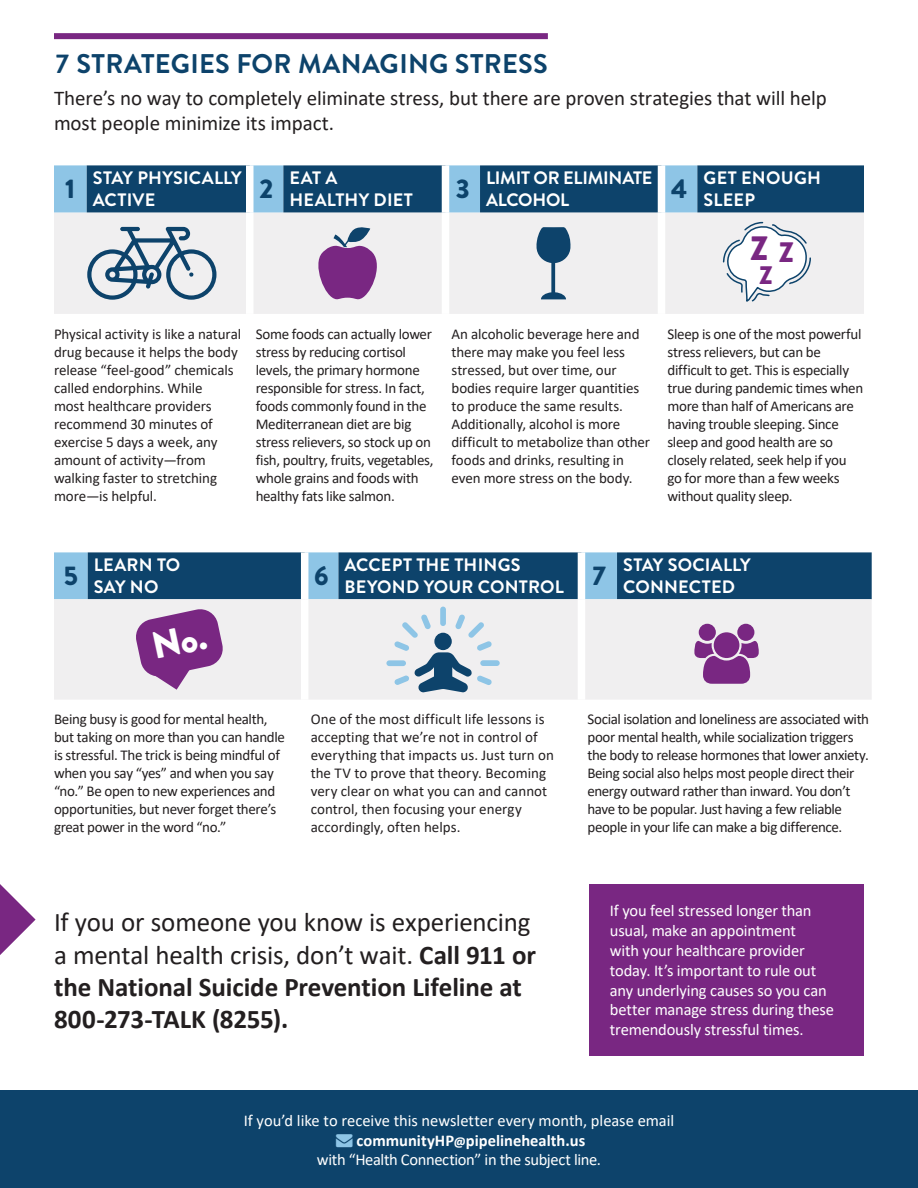
<style>
.page{position:relative;width:918px;height:1188px;background:#fff}
.page>*{position:absolute;margin:0;border:0;box-sizing:border-box;transform-origin:0 0}
.t1{font:900 33.75px "Brandon Grotesque";color:#792782}
.t2{font:900 28.2px "Brandon Grotesque";color:#792782}
.t3{font:700 27px/32.4px "Calibri";letter-spacing:-.005em;color:#231f20}
.t4{font:700 27px "Brandon Grotesque";letter-spacing:.01em;color:#0d436b}
.t5{font:900 27px "Brandon Grotesque";color:#0d436b}
.t6{font:900 25.35px "Brandon Grotesque";color:#792782}
.t7{font:21px/25.2px "Calibri";letter-spacing:-.01em;color:#231f20}
.t8{font:700 18px/21.6px "Brandon Grotesque";letter-spacing:.01em;color:#fff}
.t9{font:700 18px/21.6px "Brandon Grotesque";letter-spacing:-.015em;color:#fff}
.t10{font:16.5px/19.8px "Calibri";letter-spacing:-.01em;color:#fff}
.t11{font:15px/18px "Calibri";letter-spacing:-.02em;color:#231f20}
.t12{font:15px/18px "Calibri";letter-spacing:.005em;color:#231f20}
.s1{font-weight:400}
.s2{color:#8ec5e6}
.s3{font-weight:700}
.s4{font-weight:700;font-size:13.5px}
</style>
<div class="page">
<div style="left:590px;top:884px;width:274px;height:171px;background:#792782"></div>
<div style="left:54px;top:33px;width:494px;height:6px;background:#792782"></div>
<div style="left:0;top:1091px;width:918px;height:97px;background:#0d436b"></div>
<svg style="left:54px;top:165px;width:810px;height:48px;background:#265b81"></svg>
<div style="left:54px;top:213px;width:810px;height:101px;background:#f0eff0"></div>
<div style="left:246px;top:165px;width:8px;height:48px;background:#fff"></div>
<div style="left:442px;top:165px;width:7px;height:48px;background:#fff"></div>
<div style="left:658px;top:165px;width:7px;height:48px;background:#fff"></div>
<div style="left:246px;top:213px;width:8px;height:101px;background:#fff"></div>
<div style="left:442px;top:213px;width:7px;height:101px;background:#fff"></div>
<div style="left:658px;top:213px;width:7px;height:101px;background:#fff"></div>
<svg style="left:87px;top:227px;width:129px;height:73px"></svg>
<svg style="left:312px;top:225px;width:72px;height:74px"></svg>
<svg style="left:536px;top:227px;width:35px;height:72px"></svg>
<svg style="left:54px;top:552px;width:818px;height:47px;background:#1e547a"></svg>
<div style="left:54px;top:599px;width:818px;height:101px;background:#f0eff0"></div>
<div style="left:301px;top:599px;width:7px;height:101px;background:#fff"></div>
<div style="left:578px;top:599px;width:7px;height:101px;background:#fff"></div>
<div style="left:301px;top:552px;width:7px;height:47px;background:#fff"></div>
<div style="left:578px;top:552px;width:7px;height:47px;background:#fff"></div>
<div style="left:386px;top:660px;width:20px;height:6px;background:#8ec5e6;border-radius:3px"></div>
<div style="left:480px;top:660px;width:20px;height:6px;background:#8ec5e6;border-radius:3px"></div>
<svg style="left:394px;top:614px;width:98px;height:78px"></svg>
<div style="left:440px;top:607px;width:6px;height:19px;background:#8ec5e6;border-radius:3px"></div>
<svg style="left:722px;top:221px;width:90px;height:82px"></svg>
<svg style="left:0;top:884px;width:36px;height:71px"></svg>
<div style="left:694px;top:624px;width:65px;height:60px;background:#f0eff0"></div>
<svg style="left:134px;top:608px;width:90px;height:82px"></svg>
<h3 class="t4" style="left:54px;top:45px;width:495px">7 STRATEGIES FOR MANAGING STRESS</h3>
<h3 class="t7" style="left:54px;top:85px;width:774px">There’s no way to completely eliminate stress, but there are proven strategies that will help most people minimize its impact.</h3>
<h3 class="t5" style="left:65px;top:170px;width:12px">1</h3>
<p class="t8" style="left:93px;top:167px;width:150px">STAY PHYSICALLY<br>ACTIVE</p>
<h3 class="t5" style="left:260px;top:170px;width:15px">2</h3>
<p class="t8" style="left:289px;top:167px;width:125px">EAT A<br>HEALTHY DIET</p>
<h3 class="t5" style="left:456px;top:170px;width:15px">3</h3>
<p class="t9" style="left:486px;top:167px;width:168px">LIMIT OR ELIMINATE<br>ALCOHOL</p>
<h3 class="t5" style="left:671px;top:170px;width:18px">4</h3>
<p class="t8" style="left:703px;top:167px;width:119px">GET ENOUGH<br>SLEEP</p>
<h1 class="t1" style="left:750px;top:225px;width:20px">Z</h1>
<h3 class="t6" style="left:759px;top:257px;width:15px">Z</h3>
<h2 class="t2" style="left:779px;top:232px;width:17px">Z</h2>
<p class="t11" style="left:54px;top:324px;width:189px">Physical activity is like a natural drug because it helps the body release “feel-good” chemicals called endorphins. While<br>most healthcare providers recommend 30 minutes of exercise 5 days a week, any amount of activity—from walking faster to stretching more—is helpful.</p>
<p class="t11" style="left:256px;top:324px;width:179px">Some foods can actually lower stress by reducing cortisol levels, the primary hormone responsible for stress. In fact, foods commonly found in the<br>Mediterranean diet are big stress relievers, so stock up on fish, poultry, fruits, vegetables, whole grains and foods with healthy fats like salmon.</p>
<p class="t11" style="left:452px;top:324px;width:200px">An alcoholic beverage here and there may make you feel less stressed, but over time, our bodies require larger quantities to produce the same results.<br>Additionally, alcohol is more difficult to metabolize than other foods and drinks, resulting in even more stress on the body.</p>
<p class="t11" style="left:668px;top:324px;width:197px">Sleep is one of the most powerful stress relievers, but can be difficult to get. This is especially true during pandemic times when more than half of Americans are having trouble sleeping. Since sleep and good health are so closely related, seek help if you go for more than a few weeks without quality sleep.</p>
<h3 class="t5" style="left:64px;top:557px;width:16px">5</h3>
<p class="t8" style="left:94px;top:554px;width:88px">LEARN TO<br>SAY NO</p>
<h3 class="t5" style="left:314px;top:557px;width:16px">6</h3>
<p class="t8" style="left:345px;top:554px;width:263px">ACCEPT THE THINGS<br>BEYOND YOUR CONTROL <sup>7</sup></p>
<p class="t8" style="left:623px;top:554px;width:129px">STAY SOCIALLY<br>CONNECTED</p>
<p class="t11" style="left:54px;top:710px;width:232px">Being busy is good for mental health, but taking on more than you can handle is stressful. The trick is being mindful of when you say “yes” and when you say “no.” Be open to new experiences and opportunities, but never forget there’s great power in the word “no.”</p>
<p class="t12" style="left:311px;top:710px;width:245px">One of the most difficult life lessons is accepting that we’re not in control of everything that impacts us. Just turn on the TV to prove that theory. Becoming very clear on what you can and cannot control, then focusing your energy accordingly, often helps.</p>
<p class="t11" style="left:587px;top:710px;width:283px">Social isolation and loneliness are associated with poor mental health, while socialization triggers the body to release hormones that lower anxiety.<br>Being social also helps most people direct their energy outward rather than inward. You don’t have to be popular. Just having a few reliable people in your life can make a big difference.</p>
<h3 class="t3" style="left:54px;top:906px;width:484px"><span class="s1">If you or someone you know is experiencing a mental health crisis, don’t wait.</span> Call 911 or the National Suicide Prevention Lifeline at 800-273-TALK (8255).</h3>
<p class="t10" style="left:610px;top:901px;width:226px">If you feel stressed longer than usual, make an appointment<br>with your healthcare provider today. It’s important to rule out any underlying causes so you can better manage stress during these tremendously stressful times.</p>
<p class="t10" style="left:244px;top:1110px;width:432px">If you’d like to receive this newsletter every month, please email</p>
<p class="t10" style="left:317px;top:1130px;width:285px;text-align:center"><span class="s2">→</span> <span class="s3">communityHP</span><span class="s4">@</span><span class="s3">pipelinehealth.us<br></span>with “Health Connection” in the subject line.</p>
</div>
